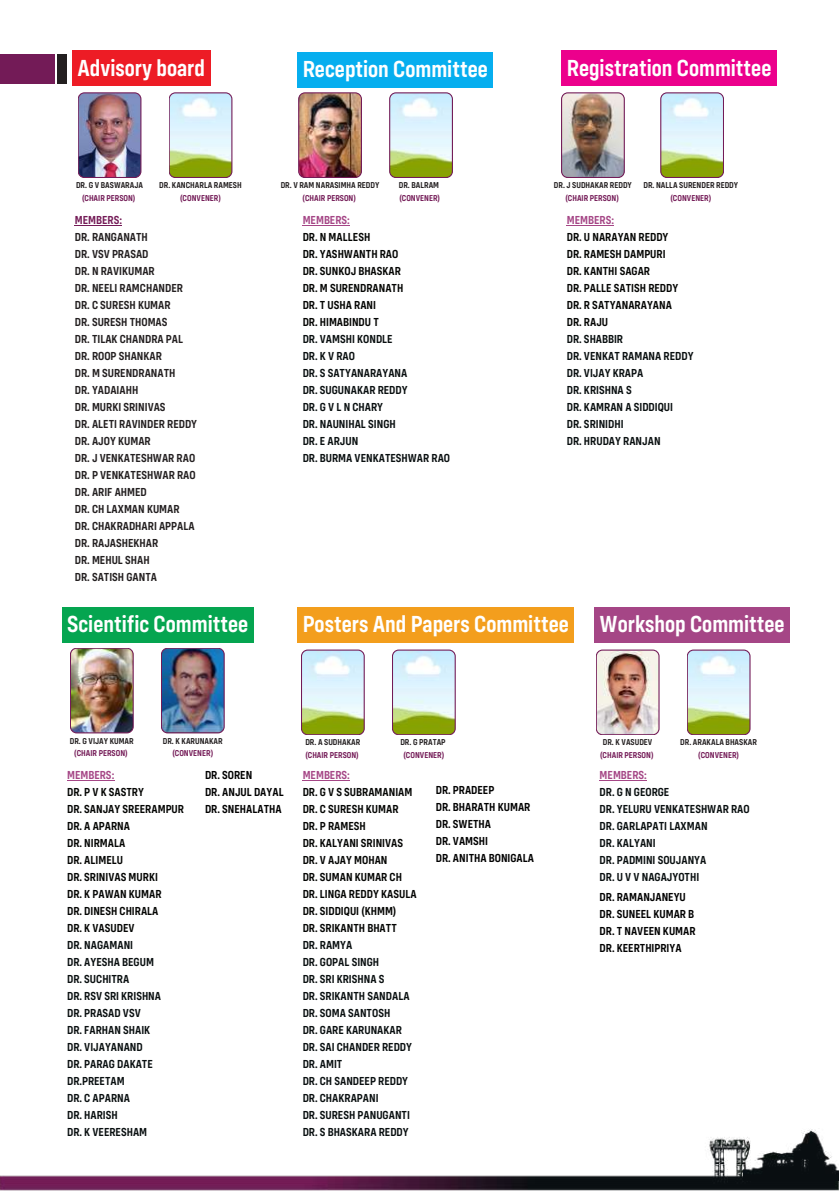
<style>
.page{position:relative;width:839px;height:1191px;background:#fff}
.page>*{position:absolute;margin:0;border:0;box-sizing:border-box;transform-origin:0 0}
.t1{font:600 24px "Config Condensed";color:#fff}
.t2{font:600 12px/17px "Config Condensed";color:#090f10}
.t3{font:600 12px/17px "Config Condensed";color:#040503}
.t4{font:600 12px/17px "Config Condensed";color:#231f20}
.t5{font:600 12px/17px "Config Condensed";color:#000}
.t6{font:600 12px "Config Condensed";color:#a54686}
.t7{font:600 12px "Config Condensed";color:#741b57}
.t8{font:600 8.8px "Config Condensed";color:#231f20}
.t9{font:600 8.8px "Config Condensed";color:#741b57}
.t10{font:600 8.8px "Config Condensed";color:#731b57}
</style>
<div class="page">
<img style="left:0;top:1137px;width:838px;height:54px">
<img style="left:743px;top:1129px;width:95px;height:52px">
<div style="left:0;top:54px;width:54px;height:30px;background:#731b57"></div>
<div style="left:58px;top:54px;width:9px;height:30px;background:#231f20"></div>
<img style="left:298px;top:92px;width:64px;height:86px">
<svg style="left:389px;top:92px;width:64px;height:86px;background:#c8d7be"></svg>
<img style="left:561px;top:92px;width:64px;height:86px">
<svg style="left:660px;top:92px;width:64px;height:86px;background:#c8d7be"></svg>
<img style="left:78px;top:92px;width:63px;height:86px">
<svg style="left:169px;top:92px;width:63px;height:86px;background:#c9d9bf"></svg>
<img style="left:70px;top:648px;width:64px;height:85px">
<img style="left:161px;top:648px;width:64px;height:85px">
<svg style="left:301px;top:650px;width:64px;height:85px;background:#c8d8bf"></svg>
<svg style="left:392px;top:650px;width:64px;height:85px;background:#c8d8bf"></svg>
<img style="left:596px;top:650px;width:63px;height:85px">
<svg style="left:687px;top:650px;width:63px;height:85px;background:#c9dabf"></svg>
<div style="left:72px;top:50px;width:138px;height:36px;background:#ed1c25"></div>
<hr style="left:303px;top:225px;width:47px;height:1px;background:#a54686">
<hr style="left:75px;top:225px;width:47px;height:1px;background:#741b57">
<div style="left:297px;top:52px;width:196px;height:35px;background:#06aeef"></div>
<div style="left:561px;top:50px;width:215px;height:36px;background:#ec008c"></div>
<hr style="left:566px;top:225px;width:48px;height:1px;background:#a54686">
<div style="left:62px;top:607px;width:191px;height:36px;background:#05a550"></div>
<hr style="left:67px;top:780px;width:47px;height:1px;background:#a54686">
<div style="left:297px;top:607px;width:277px;height:36px;background:#f39e1d"></div>
<hr style="left:303px;top:780px;width:47px;height:1px;background:#a54686">
<div style="left:594px;top:607px;width:195px;height:36px;background:#a54686"></div>
<hr style="left:599px;top:780px;width:47px;height:1px;background:#a54686">
<h1 class="t1" style="left:77px;top:52px;width:129px">Advisory board</h1>
<h1 class="t1" style="left:303px;top:54px;width:187px">Reception Committee</h1>
<h1 class="t1" style="left:566px;top:52px;width:206px">Registration Committee</h1>
<p class="t8" style="left:76px;top:180px;width:68px">DR. G V BASWARAJA</p>
<p class="t10" style="left:82px;top:192px;width:55px">(CHAIR PERSON)</p>
<p class="t8" style="left:159px;top:180px;width:84px">DR. KANCHARLA RAMESH</p>
<p class="t10" style="left:180px;top:192px;width:42px">(CONVENER)</p>
<p class="t8" style="left:281px;top:180px;width:100px">DR. V RAM NARASIMHA REDDY</p>
<p class="t9" style="left:302px;top:192px;width:55px">(CHAIR PERSON)</p>
<p class="t8" style="left:399px;top:180px;width:42px">DR. BALRAM</p>
<p class="t9" style="left:399px;top:192px;width:42px">(CONVENER)</p>
<p class="t8" style="left:554px;top:180px;width:79px">DR. J SUDHAKAR REDDY</p>
<p class="t9" style="left:565px;top:192px;width:55px">(CHAIR PERSON)</p>
<p class="t8" style="left:643px;top:180px;width:96px">DR. NALLA SURENDER REDDY</p>
<p class="t9" style="left:670px;top:192px;width:42px">(CONVENER)</p>
<p class="t7" style="left:75px;top:212px;width:49px">MEMBERS:</p>
<p class="t4" style="left:75px;top:228px;width:124px">DR. RANGANATH<br>DR. VSV PRASAD<br>DR. N RAVIKUMAR<br>DR. NEELI RAMCHANDER<br>DR. C SURESH KUMAR<br>DR. SURESH THOMAS<br>DR. TILAK CHANDRA PAL<br>DR. ROOP SHANKAR<br>DR. M SURENDRANATH<br>DR. YADAIAHH<br>DR. MURKI SRINIVAS<br>DR. ALETI RAVINDER REDDY<br>DR. AJOY KUMAR<br>DR. J VENKATESHWAR RAO<br>DR. P VENKATESHWAR RAO<br>DR. ARIF AHMED<br>DR. CH LAXMAN KUMAR<br>DR. CHAKRADHARI APPALA<br>DR. RAJASHEKHAR<br>DR. MEHUL SHAH<br>DR. SATISH GANTA</p>
<p class="t6" style="left:303px;top:212px;width:49px">MEMBERS:</p>
<p class="t3" style="left:303px;top:228px;width:102px">DR. N MALLESH<br>DR. YASHWANTH RAO<br>DR. SUNKOJ BHASKAR<br>DR. M SURENDRANATH<br>DR. T USHA RANI<br>DR. HIMABINDU T</p>
<p class="t2" style="left:303px;top:330px;width:149px">DR. VAMSHI KONDLE<br>DR. K V RAO<br>DR. S SATYANARAYANA<br>DR. SUGUNAKAR REDDY<br>DR. G V L N CHARY<br>DR. NAUNIHAL SINGH<br>DR. E ARJUN<br>DR. BURMA VENKATESHWAR RAO</p>
<p class="t6" style="left:566px;top:212px;width:49px">MEMBERS:</p>
<p class="t3" style="left:566px;top:228px;width:113px">DR. U NARAYAN REDDY<br>DR. RAMESH DAMPURI<br>DR. KANTHI SAGAR<br>DR. PALLE SATISH REDDY<br>DR. R SATYANARAYANA<br>DR. RAJU</p>
<p class="t2" style="left:566px;top:330px;width:128px">DR. SHABBIR<br>DR. VENKAT RAMANA REDDY<br>DR. VIJAY KRAPA<br>DR. KRISHNA S<br>DR. KAMRAN A SIDDIQUI<br>DR. SRINIDHI<br>DR. HRUDAY RANJAN</p>
<h1 class="t1" style="left:67px;top:609px;width:183px">Scientific Committee</h1>
<h1 class="t1" style="left:303px;top:609px;width:268px">Posters And Papers Committee</h1>
<h1 class="t1" style="left:599px;top:609px;width:186px">Workshop Committee</h1>
<p class="t8" style="left:70px;top:735px;width:65px">DR. G VIJAY KUMAR</p>
<p class="t9" style="left:74px;top:747px;width:55px">(CHAIR PERSON)</p>
<p class="t8" style="left:163px;top:735px;width:61px">DR. K KARUNAKAR</p>
<p class="t9" style="left:172px;top:747px;width:42px">(CONVENER)</p>
<p class="t8" style="left:305px;top:737px;width:56px">DR. A SUDHAKAR</p>
<p class="t9" style="left:305px;top:749px;width:55px">(CHAIR PERSON)</p>
<p class="t8" style="left:400px;top:737px;width:47px">DR. G PRATAP</p>
<p class="t9" style="left:403px;top:749px;width:42px">(CONVENER)</p>
<p class="t8" style="left:603px;top:737px;width:51px">DR. K VASUDEV</p>
<p class="t9" style="left:600px;top:749px;width:55px">(CHAIR PERSON)</p>
<p class="t8" style="left:680px;top:737px;width:78px">DR. ARAKALA BHASKAR</p>
<p class="t9" style="left:698px;top:749px;width:42px">(CONVENER)</p>
<p class="t6" style="left:67px;top:767px;width:49px">MEMBERS:</p>
<p class="t3" style="left:67px;top:783px;width:118px">DR. P V K SASTRY<br>DR. SANJAY SREERAMPUR<br>DR. A APARNA<br>DR. NIRMALA<br>DR. ALIMELU<br>DR. SRINIVAS MURKI<br>DR. K PAWAN KUMAR<br>DR. DINESH CHIRALA<br>DR. K VASUDEV</p>
<p class="t2" style="left:67px;top:936px;width:95px">DR. NAGAMANI<br>DR. AYESHA BEGUM<br>DR. SUCHITRA<br>DR. RSV SRI KRISHNA<br>DR. PRASAD VSV<br>DR. FARHAN SHAIK<br>DR. VIJAYANAND<br>DR. PARAG DAKATE<br>DR.PREETAM<br>DR. C APARNA<br>DR. HARISH<br>DR. K VEERESHAM</p>
<p class="t5" style="left:205px;top:766px;width:80px">DR. SOREN<br>DR. ANJUL DAYAL<br>DR. SNEHALATHA</p>
<p class="t6" style="left:303px;top:767px;width:49px">MEMBERS:</p>
<p class="t3" style="left:303px;top:783px;width:115px">DR. G V S SUBRAMANIAM<br>DR. C SURESH KUMAR<br>DR. P RAMESH<br>DR. KALYANI SRINIVAS<br>DR. V AJAY MOHAN<br>DR. SUMAN KUMAR CH<br>DR. LINGA REDDY KASULA<br>DR. SIDDIQUI (KHMM)<br>DR. SRIKANTH BHATT</p>
<p class="t2" style="left:303px;top:936px;width:111px">DR. RAMYA<br>DR. GOPAL SINGH<br>DR. SRI KRISHNA S<br>DR. SRIKANTH SANDALA<br>DR. SOMA SANTOSH<br>DR. GARE KARUNAKAR<br>DR. SAI CHANDER REDDY<br>DR. AMIT<br>DR. CH SANDEEP REDDY<br>DR. CHAKRAPANI<br>DR. SURESH PANUGANTI<br>DR. S BHASKARA REDDY</p>
<p class="t5" style="left:436px;top:781px;width:100px">DR. PRADEEP<br>DR. BHARATH KUMAR<br>DR. SWETHA<br>DR. VAMSHI<br>DR. ANITHA BONIGALA</p>
<p class="t6" style="left:599px;top:767px;width:49px">MEMBERS:</p>
<p class="t2" style="left:599px;top:783px;width:151px">DR. G N GEORGE<br>DR. YELURU VENKATESHWAR RAO<br>DR. GARLAPATI LAXMAN<br>DR. KALYANI<br>DR. PADMINI SOUJANYA<br>DR. U V V NAGAJYOTHI</p>
<p class="t5" style="left:599px;top:888px;width:97px">DR. RAMANJANEYU<br>DR. SUNEEL KUMAR B<br>DR. T NAVEEN KUMAR<br>DR. KEERTHIPRIYA</p>
</div>
